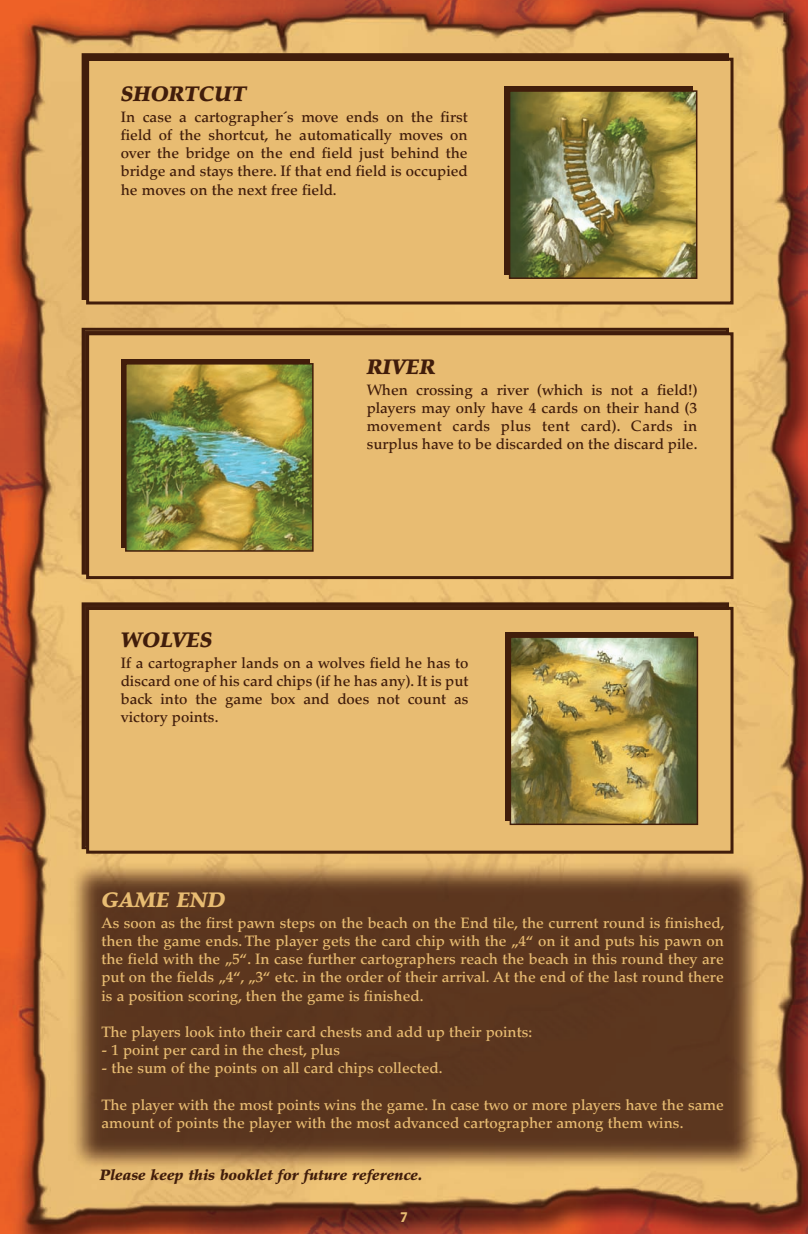
<style>
.page{position:relative;width:808px;height:1234px;background:#fff}
.page>*{position:absolute;margin:0;border:0;box-sizing:border-box;transform-origin:0 0}
.t1{font:italic 900 21px "Palatino";color:#411d0b}
.t2{font:italic 900 21px "Palatino";color:#e8bc72}
.t3{font:500 15px/18.1px "Palatino";color:#e8bc72;text-align:justify}
.t4{font:500 15px/18.1px "Palatino";color:#411d0b;text-align:justify}
.t5{font:italic 900 15px "Palatino";color:#411d0b}
.t6{font:700 15px "Flora";color:#e8bc72}
</style>
<div class="page">
<img style="left:0;top:0;width:808px;height:1233px">
<div style="left:82px;top:53px;width:647px;height:247px;border:3px solid #411d0b"></div>
<div style="left:82px;top:328px;width:647px;height:246px;border:3px solid #411d0b"></div>
<div style="left:82px;top:602px;width:647px;height:247px;border:3px solid #411d0b"></div>
<div style="left:89px;top:61px;width:641px;height:240px;background:#e8bc72"></div>
<div style="left:86px;top:58px;width:647px;height:246px;border:3px solid #411d0b"></div>
<div style="left:89px;top:335px;width:641px;height:241px;background:#e8bc72"></div>
<div style="left:86px;top:332px;width:647px;height:247px;border:3px solid #411d0b"></div>
<div style="left:89px;top:609px;width:641px;height:241px;background:#e8bc72"></div>
<div style="left:86px;top:606px;width:647px;height:247px;border:3px solid #411d0b"></div>
<div style="left:505px;top:632px;width:189px;height:188px;background:#411d0b"></div>
<img style="left:513px;top:639px;width:182px;height:182px">
<div style="left:510px;top:636px;width:188px;height:188px;border:2px solid #411d0b"></div>
<div style="left:121px;top:359px;width:188px;height:188px;background:#411d0b"></div>
<img style="left:128px;top:366px;width:183px;height:182px">
<div style="left:125px;top:363px;width:189px;height:188px;border:2px solid #411d0b"></div>
<div style="left:505px;top:86px;width:188px;height:188px;background:#411d0b"></div>
<img style="left:512px;top:93px;width:182px;height:183px">
<div style="left:509px;top:90px;width:188px;height:189px;border:2px solid #411d0b"></div>
<h1 class="t1" style="left:121px;top:85px;width:127px">SHORTCUT</h1>
<p class="t4" style="left:121px;top:109px;width:348px">In case a cartographer´s move ends on the first field of the shortcut, he automatically moves on over the bridge on the end field just behind the bridge and stays there. If that end field is occupied he moves on the next free field.</p>
<h1 class="t1" style="left:367px;top:358px;width:70px">RIVER</h1>
<p class="t4" style="left:367px;top:382px;width:332px">When crossing a river (which is not a field!) players may only have 4 cards on their hand (3 movement cards plus tent card). Cards in surplus have to be discarded on the discard pile.</p>
<h1 class="t1" style="left:121px;top:631px;width:93px">WOLVES</h1>
<p class="t4" style="left:121px;top:655px;width:349px">If a cartographer lands on a wolves field he has to discard one of his card chips (if he has any). It is put back into the game box and does not count as victory points.</p>
<h1 class="t2" style="left:101px;top:891px;width:125px">GAME END</h1>
<p class="t3" style="left:101px;top:915px;width:624px">As soon as the first pawn steps on the beach on the End tile, the current round is finished, then the game ends. The player gets the card chip with the „4“ on it and puts his pawn on the field with the „5“. In case further cartographers reach the beach in this round they are put on the fields „4“, „3“ etc. in the order of their arrival. At the end of the last round there is a position scoring, then the game is finished.</p>
<p class="t3" style="left:101px;top:1024px;width:432px">The players look into their card chests and add up their points:</p>
<p class="t3" style="left:101px;top:1042px;width:240px">- 1 point per card in the chest, plus</p>
<p class="t3" style="left:101px;top:1060px;width:342px">- the sum of the points on all card chips collected.</p>
<p class="t3" style="left:101px;top:1097px;width:624px">The player with the most points wins the game. In case two or more players have the same amount of points the player with the most advanced cartographer among them wins.</p>
<p class="t5" style="left:100px;top:1169px;width:324px">Please keep this booklet for future reference.</p>
<p class="t6" style="left:400px;top:1210px;width:9px">7</p>
</div>
